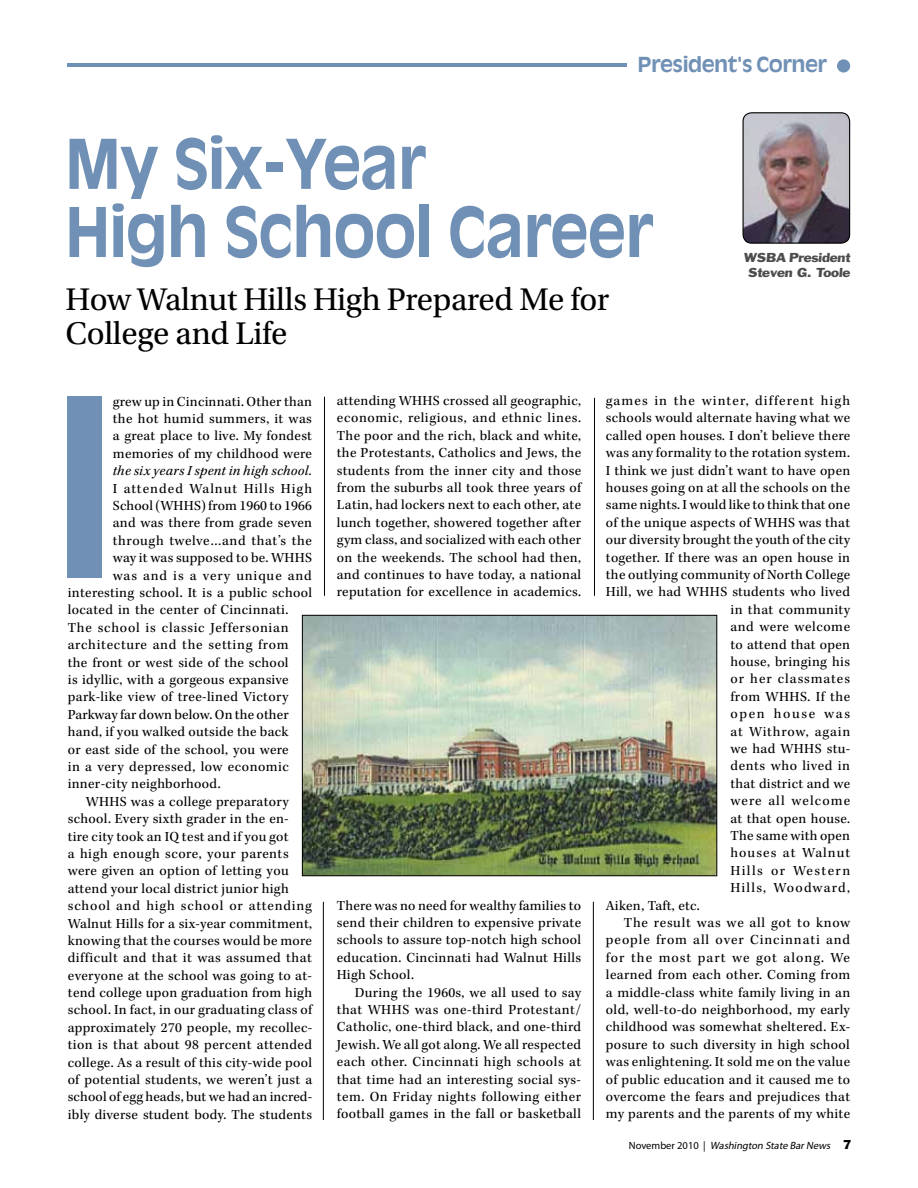
<style>
.page{position:relative;width:918px;height:1188px;background:#fff}
.page>*{position:absolute;margin:0;border:0;box-sizing:border-box;transform-origin:0 0}
.t1{font:700 245.25px "Antique Olive Std";color:#7091b5;scale:.95 1}
.t2{font:700 67.5px/68.2px "Antique Olive Std";letter-spacing:-.02em;color:#7091b5;scale:.94 1}
.t3{font:33px/34.5px "Utopia Std";letter-spacing:-.01em;color:#000}
.t4{font:700 20.4px "Antique Olive Std";letter-spacing:-.025em;color:#7091b5;scale:1.04 1}
.t5{font:14.25px/17.4px "Kepler Std";letter-spacing:.025em;color:#000;text-align:justify}
.t6{font:14.25px "Kepler Std";letter-spacing:.06em;color:#000}
.t7{font:14.25px "Kepler Std";letter-spacing:.07em;color:#000}
.t8{font:14.25px "Kepler Std";letter-spacing:.05em;color:#000}
.t9{font:14.25px "Kepler Std";letter-spacing:.075em;color:#000}
.t10{font:italic 14.25px "Kepler Std";letter-spacing:.02em;color:#000}
.t11{font:14.25px "Kepler Std";letter-spacing:.045em;color:#000}
.t12{font:14.25px "Kepler Std";letter-spacing:.065em;color:#000}
.t13{font:14.25px "Kepler Std";letter-spacing:.055em;color:#000}
.t14{font:14.25px "Kepler Std";letter-spacing:.085em;color:#000}
.t15{font:14.25px "Kepler Std";letter-spacing:.1em;color:#000}
.t16{font:14.25px "Kepler Std";letter-spacing:.115em;color:#000}
.t17{font:12px/15px "Franklin Gothic Std";color:#4d4d4f;text-align:center;scale:1.1 1}
.t18{font:italic 10.5px "Myriad Pro";color:#000}
.s1{font-style:italic}
.s2{font-style:normal}
.s3{font-family:"Franklin Gothic Std";font-style:normal;font-size:12px}
</style>
<div class="page">
<img style="left:743px;top:113px;width:107px;height:130px">
<div style="left:743px;top:112px;width:107px;height:132px;border:1px solid #000;border-radius:9px"></div>
<hr style="left:68px;top:63px;width:559px;height:4px;background:#7091b5">
<div style="left:837px;top:59px;width:13px;height:14px;background:#7091b5;border-radius:50%"></div>
<img style="left:304px;top:617px;width:411px;height:257px">
<div style="left:302px;top:615px;width:415px;height:261px;border:1px solid #000"></div>
<hr style="left:324px;top:397px;width:1px;height:199px;background:#000">
<hr style="left:323px;top:902px;width:1px;height:218px;background:#000">
<hr style="left:594px;top:398px;width:1px;height:198px;background:#000">
<hr style="left:593px;top:902px;width:1px;height:218px;background:#000">
<h3 class="t4" style="left:638px;top:52px;width:184px">President's Corner</h3>
<h2 class="t2" style="left:65px;top:130px;width:627px">My Six-Year<br>High School Career</h2>
<h3 class="t3" style="left:66px;top:282px;width:545px">How Walnut Hills High Prepared Me for<br>College and Life</h3>
<p class="t17" style="left:744px;top:250px;width:100px">WSBA President<br>Steven G. Toole</p>
<h1 class="t1" style="left:52px;top:337px;width:69px">I</h1>
<p class="t5" style="left:113px;top:393px;width:201px">grew up in Cincinnati. Other than the hot humid summers, it was a great place to live. My fondest memories of my childhood were</p>
<p class="t10" style="left:113px;top:463px;width:201px">the six years I spent in high school.</p>
<p class="t7" style="left:113px;top:480px;width:201px">I attended Walnut Hills High</p>
<p class="t5" style="left:113px;top:497px;width:201px">School (WHHS) from 1960 to 1966</p>
<p class="t5" style="left:113px;top:515px;width:201px">and was there from grade seven</p>
<p class="t5" style="left:113px;top:532px;width:201px">through twelve…and that’s the</p>
<p class="t5" style="left:113px;top:550px;width:201px">way it was supposed to be. WHHS</p>
<p class="t6" style="left:113px;top:567px;width:201px">was and is a very unique and</p>
<p class="t5" style="left:68px;top:584px;width:246px">interesting school. It is a public school</p>
<p class="t5" style="left:68px;top:602px;width:222px">located in the center of Cincinnati.</p>
<p class="t8" style="left:68px;top:619px;width:222px">The school is classic Jeffersonian</p>
<p class="t11" style="left:68px;top:637px;width:222px">architecture and the setting from</p>
<p class="t5" style="left:68px;top:654px;width:222px">the front or west side of the school</p>
<p class="t5" style="left:68px;top:671px;width:222px">is idyllic, with a gorgeous expansive</p>
<p class="t5" style="left:68px;top:689px;width:222px">park-like view of tree-lined Victory</p>
<p class="t5" style="left:68px;top:706px;width:223px">Parkway far down below. On the other</p>
<p class="t5" style="left:68px;top:724px;width:222px">hand, if you walked outside the back</p>
<p class="t5" style="left:68px;top:741px;width:222px">or east side of the school, you were</p>
<p class="t5" style="left:68px;top:758px;width:223px">in a very depressed, low economic</p>
<p class="t5" style="left:68px;top:776px;width:154px">inner-city neighborhood.</p>
<p class="t5" style="left:86px;top:793px;width:204px">WHHS was a college preparatory</p>
<p class="t5" style="left:68px;top:811px;width:222px">school. Every sixth grader in the en-</p>
<p class="t5" style="left:68px;top:828px;width:222px">tire city took an IQ test and if you got</p>
<p class="t5" style="left:68px;top:845px;width:222px">a high enough score, your parents</p>
<p class="t5" style="left:68px;top:863px;width:223px">were given an option of letting you</p>
<p class="t5" style="left:68px;top:880px;width:222px">attend your local district junior high</p>
<p class="t6" style="left:68px;top:898px;width:246px">school and high school or attending</p>
<p class="t5" style="left:68px;top:915px;width:246px">Walnut Hills for a six-year commitment,</p>
<p class="t5" style="left:68px;top:932px;width:246px">knowing that the courses would be more</p>
<p class="t5" style="left:68px;top:950px;width:246px">difficult and that it was assumed that</p>
<p class="t5" style="left:68px;top:967px;width:246px">everyone at the school was going to at-</p>
<p class="t5" style="left:68px;top:985px;width:246px">tend college upon graduation from high</p>
<p class="t5" style="left:68px;top:1002px;width:246px">school. In fact, in our graduating class of</p>
<p class="t5" style="left:68px;top:1019px;width:246px">approximately 270 people, my recollec-</p>
<p class="t5" style="left:68px;top:1037px;width:246px">tion is that about 98 percent attended</p>
<p class="t5" style="left:68px;top:1054px;width:246px">college. As a result of this city-wide pool</p>
<p class="t5" style="left:68px;top:1072px;width:246px">of potential students, we weren’t just a</p>
<p class="t5" style="left:68px;top:1089px;width:246px">school of egg heads, but we had an incred-</p>
<p class="t5" style="left:68px;top:1106px;width:246px">ibly diverse student body. The students</p>
<p class="t5" style="left:337px;top:392px;width:246px">attending WHHS crossed all geographic, economic, religious, and ethnic lines.<br>The poor and the rich, black and white, the Protestants, Catholics and Jews, the students from the inner city and those from the suburbs all took three years of Latin, had lockers next to each other, ate lunch together, showered together after gym class, and socialized with each other on the weekends. The school had then, and continues to have today, a national reputation for excellence in academics.</p>
<p class="t5" style="left:337px;top:897px;width:246px">There was no need for wealthy families to send their children to expensive private schools to assure top-notch high school education. Cincinnati had Walnut Hills High School.</p>
<p class="t5" style="left:337px;top:984px;width:246px;text-indent:18px">During the 1960s, we all used to say that WHHS was one-third Protestant/ Catholic, one-third black, and one-third Jewish. We all got along. We all respected each other. Cincinnati high schools at that time had an interesting social sys&shy;tem. On Friday nights following either football games in the fall or basketball</p>
<p class="t9" style="left:606px;top:393px;width:246px">games in the winter, different high</p>
<p class="t5" style="left:606px;top:410px;width:246px">schools would alternate having what we</p>
<p class="t5" style="left:606px;top:427px;width:246px">called open houses<span class="s1">.</span> I don’t believe there</p>
<p class="t5" style="left:606px;top:445px;width:246px">was any formality to the rotation system.</p>
<p class="t5" style="left:606px;top:462px;width:246px">I think we just didn’t want to have open</p>
<p class="t5" style="left:606px;top:480px;width:246px">houses going on at all the schools on the</p>
<p class="t5" style="left:606px;top:497px;width:246px">same nights. I would like to think that one</p>
<p class="t5" style="left:606px;top:514px;width:246px">of the unique aspects of WHHS was that</p>
<p class="t5" style="left:606px;top:532px;width:246px">our diversity brought the youth of the city</p>
<p class="t5" style="left:606px;top:549px;width:246px">together. If there was an open house in</p>
<p class="t5" style="left:606px;top:567px;width:246px">the outlying community of North College</p>
<p class="t5" style="left:606px;top:584px;width:246px">Hill, we had WHHS students who lived</p>
<p class="t5" style="left:730px;top:601px;width:121px">in that community</p>
<p class="t5" style="left:730px;top:619px;width:121px">and were welcome</p>
<p class="t5" style="left:730px;top:636px;width:121px">to attend that open</p>
<p class="t5" style="left:730px;top:653px;width:121px">house, bringing his</p>
<p class="t12" style="left:730px;top:671px;width:121px">or her classmates</p>
<p class="t5" style="left:730px;top:688px;width:121px">from WHHS. If the</p>
<p class="t16" style="left:730px;top:706px;width:121px">open house was</p>
<p class="t13" style="left:730px;top:723px;width:121px">at Withrow, again</p>
<p class="t5" style="left:730px;top:740px;width:121px">we had WHHS stu-</p>
<p class="t5" style="left:730px;top:758px;width:121px">dents who lived in</p>
<p class="t5" style="left:730px;top:775px;width:121px">that district and we</p>
<p class="t9" style="left:730px;top:793px;width:121px">were all welcome</p>
<p class="t5" style="left:730px;top:810px;width:121px">at that open house.</p>
<p class="t5" style="left:730px;top:827px;width:121px">The same with open</p>
<p class="t7" style="left:730px;top:845px;width:121px">houses at Walnut</p>
<p class="t15" style="left:730px;top:862px;width:121px">Hills or Western</p>
<p class="t14" style="left:730px;top:880px;width:121px">Hills, Woodward,</p>
<p class="t5" style="left:606px;top:897px;width:95px">Aiken, Taft, etc.</p>
<p class="t8" style="left:624px;top:915px;width:228px">The result was we all got to know</p>
<p class="t6" style="left:606px;top:932px;width:246px">people from all over Cincinnati and</p>
<p class="t7" style="left:606px;top:949px;width:246px">for the most part we got along. We</p>
<p class="t5" style="left:606px;top:967px;width:246px">learned from each other. Coming from</p>
<p class="t5" style="left:606px;top:984px;width:246px">a middle-class white family living in an</p>
<p class="t5" style="left:606px;top:1001px;width:246px">old, well-to-do neighborhood, my early</p>
<p class="t5" style="left:606px;top:1019px;width:246px">childhood was somewhat sheltered. Ex-</p>
<p class="t5" style="left:606px;top:1036px;width:246px">posure to such diversity in high school</p>
<p class="t5" style="left:606px;top:1054px;width:246px">was enlightening. It sold me on the value</p>
<p class="t5" style="left:606px;top:1071px;width:246px">of public education and it caused me to</p>
<p class="t5" style="left:606px;top:1088px;width:246px">overcome the fears and prejudices that</p>
<p class="t5" style="left:606px;top:1106px;width:246px">my parents and the parents of my white</p>
<p class="t18" style="left:629px;top:1139px;width:224px"><span class="s2">N o ve m b e r 2 0 1 0 |</span> Washington State BarNews <span class="s3">7</span></p>
</div>
